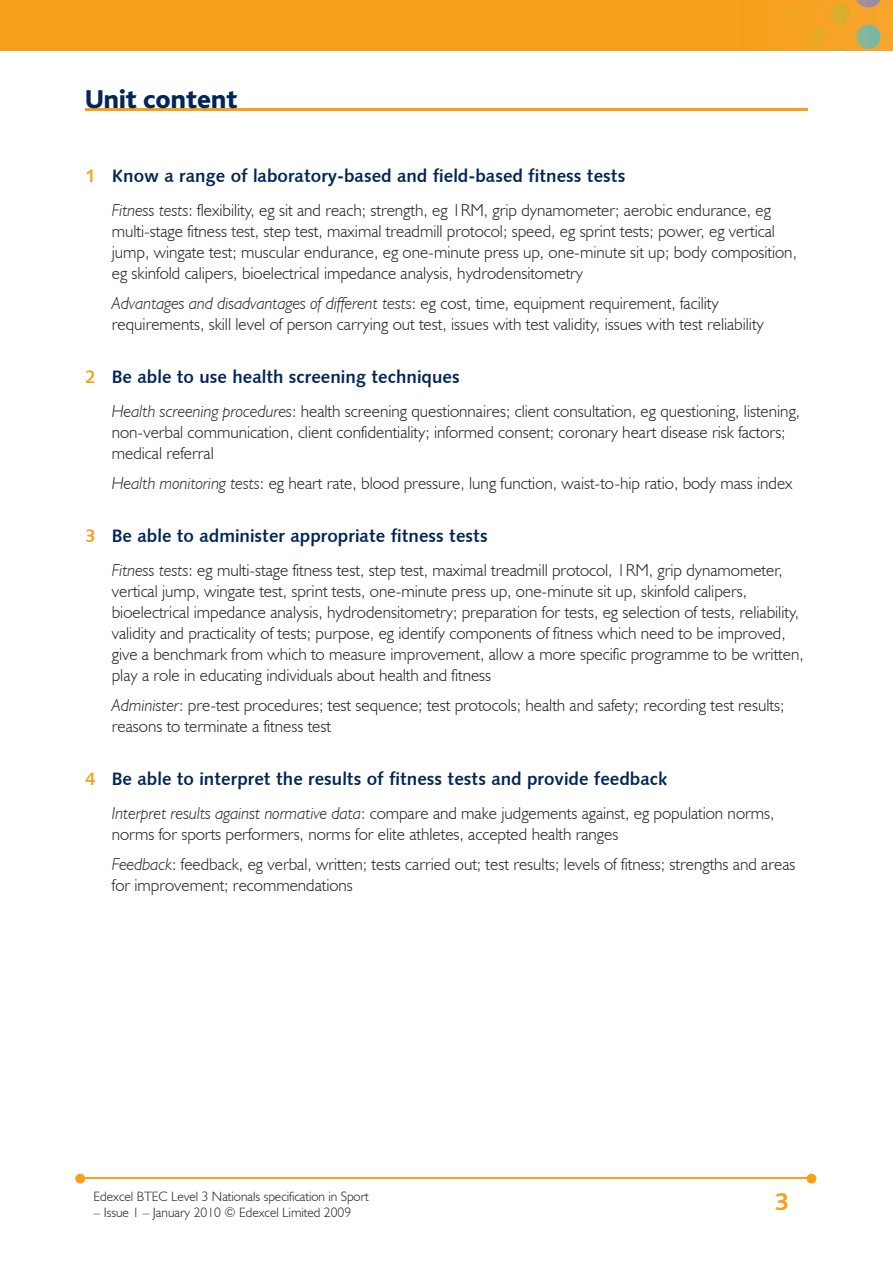
<style>
.page{position:relative;width:893px;height:1263px;background:#fff}
.page>*{position:absolute;margin:0;border:0;box-sizing:border-box;transform-origin:0 0}
.t1{font:800 27px "Bliss";color:#002556}
.t2{font:700 25.5px "Bliss";color:#f6a01b}
.t3{font:18px "Humanist 531 BT Bold A";color:#002556}
.t4{font:300 17.25px/21px "Humanist 521 BT";color:#231f20}
.t5{font:300 13.5px "Humanist 521 BT";color:#231f20}
.s1{color:#f6a01b}
.s2{font-style:italic}
</style>
<div class="page">
<img style="left:0;top:0;width:893px;height:51px">
<hr style="left:82px;top:1178px;width:728px;height:1px;background:#f6a01b">
<svg style="left:807px;top:1174px;width:9px;height:9px"></svg>
<svg style="left:75px;top:1174px;width:10px;height:9px"></svg>
<hr style="left:85px;top:108px;width:723px;height:2px;background:#f6a01b">
<h1 class="t1" style="left:85px;top:85px;width:154px">Unit content</h1>
<p class="t3" style="left:85px;top:164px;width:542px"><span class="s1">1</span> Know a range of laboratory-based and field-based fitness tests</p>
<p class="t4" style="left:112px;top:199px;width:687px"><span class="s2">Fitness tests</span>: flexibility, eg sit and reach; strength, eg 1RM, grip dynamometer; aerobic endurance, eg multi-stage fitness test, step test, maximal treadmill protocol; speed, eg sprint tests; power, eg vertical jump, wingate test; muscular endurance, eg one-minute press up, one-minute sit up; body composition, eg skinfold calipers, bioelectrical impedance analysis, hydrodensitometry</p>
<p class="t4" style="left:112px;top:292px;width:653px"><span class="s2">Advantages and disadvantages of different tests</span>: eg cost, time, equipment requirement, facility requirements, skill level of person carrying out test, issues with test validity, issues with test reliability</p>
<p class="t3" style="left:85px;top:365px;width:376px"><span class="s1">2</span> Be able to use health screening techniques</p>
<p class="t4" style="left:112px;top:400px;width:690px"><span class="s2">Health screening procedures</span>: health screening questionnaires; client consultation, eg questioning, listening, non-verbal communication, client confidentiality; informed consent; coronary heart disease risk factors; medical referral</p>
<p class="t4" style="left:112px;top:472px;width:682px"><span class="s2">Health monitoring tests</span>: eg heart rate, blood pressure, lung function, waist-to-hip ratio, body mass index</p>
<p class="t3" style="left:85px;top:524px;width:404px"><span class="s1">3</span> Be able to administer appropriate fitness tests</p>
<p class="t4" style="left:112px;top:559px;width:693px"><span class="s2">Fitness tests</span>: eg multi-stage fitness test, step test, maximal treadmill protocol, 1RM, grip dynamometer, vertical jump, wingate test, sprint tests, one-minute press up, one-minute sit up, skinfold calipers, bioelectrical impedance analysis, hydrodensitometry; preparation for tests, eg selection of tests, reliability, validity and practicality of tests; purpose, eg identify components of fitness which need to be improved, give a benchmark from which to measure improvement, allow a more specific programme to be written, play a role in educating individuals about health and fitness</p>
<p class="t4" style="left:112px;top:694px;width:674px"><span class="s2">Administer</span>: pre-test procedures; test sequence; test protocols; health and safety; recording test results; reasons to terminate a fitness test</p>
<p class="t3" style="left:85px;top:767px;width:584px"><span class="s1">4</span> Be able to interpret the results of fitness tests and provide feedback</p>
<p class="t4" style="left:112px;top:802px;width:664px"><span class="s2">Interpret results against normative data</span>: compare and make judgements against, eg population norms, norms for sports performers, norms for elite athletes, accepted health ranges</p>
<p class="t4" style="left:112px;top:853px;width:685px"><span class="s2">Feedback</span>: feedback, eg verbal, written; tests carried out; test results; levels of fitness; strengths and areas for improvement; recommendations</p>
<p class="t5" style="left:94px;top:1188px;width:277px">Edexcel BTEC Level 3 Nationals specification in Sport</p>
<p class="t5" style="left:94px;top:1204px;width:259px">– Issue 1 – January 2010 © Edexcel Limited 2009</p>
<h2 class="t2" style="left:775px;top:1189px;width:15px">3</h2>
</div>
